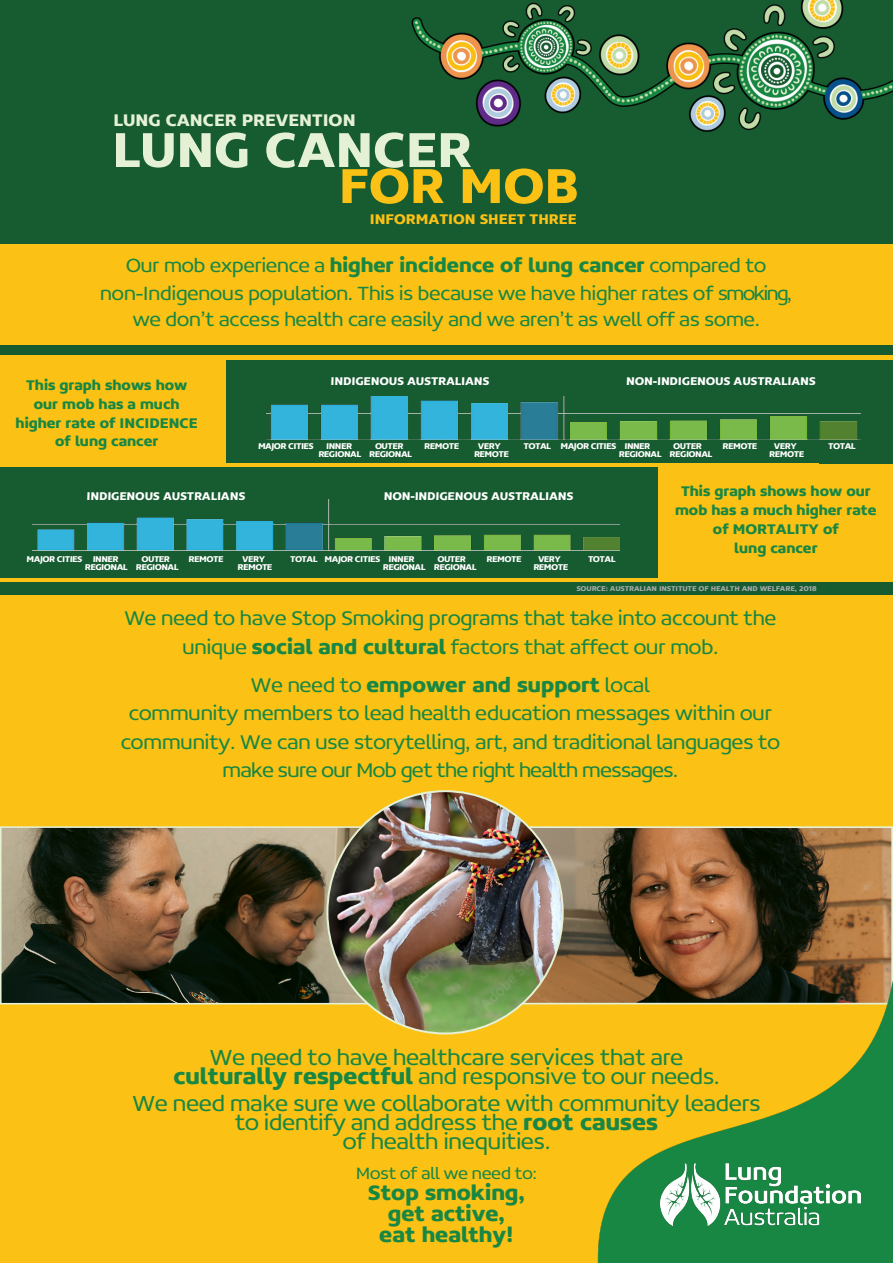
<style>
.page{position:relative;width:893px;height:1263px;background:#175b30}
.page>*{position:absolute;margin:0;border:0;box-sizing:border-box;transform-origin:0 0}
.t1{font:700 52.5px "Concord W00";color:#e5f1d4}
.t2{font:700 52.5px "Concord W00";color:#fbc115}
.t3{font:300 24px/18.8px "Concord W00";color:#188743;text-align:center}
.t4{font:700 22.5px/21px "Concord W00";color:#188743;text-align:center}
.t5{font:300 21.9px/28.5px "Concord W00";color:#188743;text-align:center}
.t6{font:300 21px/28.5px "Concord W00";color:#188743;text-align:center}
.t7{font:700 18px "Concord W00";color:#e5f1d4}
.t8{font:300 18px "Concord W00";color:#188743}
.t9{font:700 15px/18.9px "Concord W00";color:#188743;text-align:center}
.t10{font:700 15px "Concord W00";color:#fbc115}
.t11{font:700 12px "Concord W00";color:#fff}
.t12{font:700 9px "Concord W00";letter-spacing:-.04em;color:#fff}
.t13{font:700 7.5px "Concord W00";color:#a7a9ac}
.s1{font-weight:700}
</style>
<div class="page">
<img style="left:411px;top:0;width:482px;height:132px">
<div style="left:0;top:244px;width:893px;height:101px;background:#fbc115"></div>
<div style="left:0;top:997px;width:893px;height:265px;background:#fbc115"></div>
<div style="left:0;top:596px;width:893px;height:238px;background:#fbc115"></div>
<img style="left:563px;top:829px;width:327px;height:172px">
<div style="left:518px;top:826px;width:375px;height:178px;border:2px solid #e5f1d4"></div>
<img style="left:3px;top:829px;width:324px;height:172px">
<div style="left:0;top:826px;width:394px;height:178px;border:2px solid #e5f1d4"></div>
<hr style="left:76px;top:464px;width:742px;height:3px;background:#fbc115">
<hr style="left:0;top:578px;width:819px;height:4px;background:#fbc115">
<img style="left:327px;top:791px;width:236px;height:242px">
<div style="left:659px;top:464px;width:234px;height:117px;background:#fbc115"></div>
<div style="left:0;top:355px;width:226px;height:112px;background:#fbc115"></div>
<div style="left:76px;top:355px;width:817px;height:5px;background:#fbc115"></div>
<img style="left:266px;top:396px;width:595px;height:44px">
<img style="left:33px;top:500px;width:587px;height:50px">
<img style="left:596px;top:966px;width:297px;height:297px">
<img style="left:660px;top:1163px;width:201px;height:62px">
<p class="t7" style="left:113px;top:109px;width:244px">LUNG CANCER PREVENTION</p>
<h1 class="t1" style="left:112px;top:117px;width:361px">LUNG CANCER</h1>
<h1 class="t2" style="left:339px;top:153px;width:241px">FOR MOB</h1>
<p class="t10" style="left:370px;top:209px;width:208px">INFORMATION SHEET THREE</p>
<p class="t6" style="left:100px;top:250px;width:693px">Our mob experience a <span class="s1">higher incidence of lung cancer</span> compared to non-Indigenous population. This is because we have higher rates of smoking,</p>
<p class="t6" style="left:133px;top:304px;width:628px">we don’t access health care easily and we aren’t as well off as some.</p>
<p class="t9" style="left:16px;top:375px;width:184px">This graph shows how our mob has a much higher rate of INCIDENCE of lung cancer</p>
<p class="t11" style="left:331px;top:374px;width:161px">INDIGENOUS AUSTRALIANS</p>
<p class="t11" style="left:626px;top:374px;width:192px">NON-INDIGENOUS AUSTRALIANS</p>
<p class="t12" style="left:258px;top:441px;width:58px">MAJOR CITIES</p>
<p class="t12" style="left:326px;top:441px;width:28px">INNER</p>
<p class="t12" style="left:375px;top:441px;width:30px">OUTER</p>
<p class="t12" style="left:424px;top:441px;width:37px">REMOTE</p>
<p class="t12" style="left:478px;top:441px;width:25px">VERY</p>
<p class="t12" style="left:524px;top:441px;width:29px">TOTAL</p>
<p class="t12" style="left:318px;top:448px;width:95px">REGIONAL REGIONAL</p>
<p class="t12" style="left:474px;top:448px;width:37px">REMOTE</p>
<p class="t12" style="left:560px;top:441px;width:92px">MAJOR CITIES INNER</p>
<p class="t12" style="left:673px;top:441px;width:30px">OUTER</p>
<p class="t12" style="left:722px;top:441px;width:37px">REMOTE</p>
<p class="t12" style="left:774px;top:441px;width:25px">VERY</p>
<p class="t12" style="left:828px;top:441px;width:29px">TOTAL</p>
<p class="t12" style="left:619px;top:448px;width:95px">REGIONAL REGIONAL</p>
<p class="t12" style="left:769px;top:448px;width:37px">REMOTE</p>
<p class="t11" style="left:87px;top:488px;width:161px">INDIGENOUS AUSTRALIANS</p>
<p class="t11" style="left:384px;top:488px;width:192px">NON-INDIGENOUS AUSTRALIANS</p>
<p class="t12" style="left:27px;top:554px;width:94px">MAJOR CITIES INNER</p>
<p class="t12" style="left:141px;top:554px;width:30px">OUTER</p>
<p class="t12" style="left:189px;top:554px;width:37px">REMOTE</p>
<p class="t12" style="left:242px;top:554px;width:25px">VERY</p>
<p class="t12" style="left:290px;top:554px;width:29px">TOTAL</p>
<p class="t12" style="left:85px;top:561px;width:95px">REGIONAL REGIONAL</p>
<p class="t12" style="left:238px;top:561px;width:37px">REMOTE</p>
<p class="t12" style="left:325px;top:554px;width:92px">MAJOR CITIES INNER</p>
<p class="t12" style="left:437px;top:554px;width:30px">OUTER</p>
<p class="t12" style="left:487px;top:554px;width:37px">REMOTE</p>
<p class="t12" style="left:538px;top:554px;width:25px">VERY</p>
<p class="t12" style="left:588px;top:554px;width:29px">TOTAL</p>
<p class="t12" style="left:383px;top:561px;width:95px">REGIONAL REGIONAL</p>
<p class="t12" style="left:533px;top:561px;width:37px">REMOTE</p>
<p class="t9" style="left:675px;top:481px;width:203px">This graph shows how our mob has a much higher rate of MORTALITY of<br>lung cancer</p>
<p class="t13" style="left:576px;top:584px;width:242px">SOURCE: AUSTRALIAN INSTITUTE OF HEALTH AND WELFARE, 2018</p>
<p class="t5" style="left:124px;top:604px;width:653px">We need to have Stop Smoking programs that take into account the unique <span class="s1">social and cultural</span> factors that affect our mob.</p>
<p class="t5" style="left:121px;top:670px;width:661px">We need to <span class="s1">empower and support</span> local<br>community members to lead health education messages within our community. We can use storytelling, art, and traditional languages to make sure our Mob get the right health messages.</p>
<p class="t3" style="left:173px;top:1047px;width:547px">We need to have healthcare services that are <span class="s1">culturally respectful</span> and responsive to our needs.</p>
<p class="t3" style="left:132px;top:1094px;width:630px">We need make sure we collaborate with community leaders to identify and address the <span class="s1">root causes<br></span>of health inequities.</p>
<p class="t8" style="left:356px;top:1162px;width:182px">Most of all we need to:</p>
<p class="t4" style="left:368px;top:1181px;width:159px">Stop smoking, get active, eat healthy!</p>
</div>
